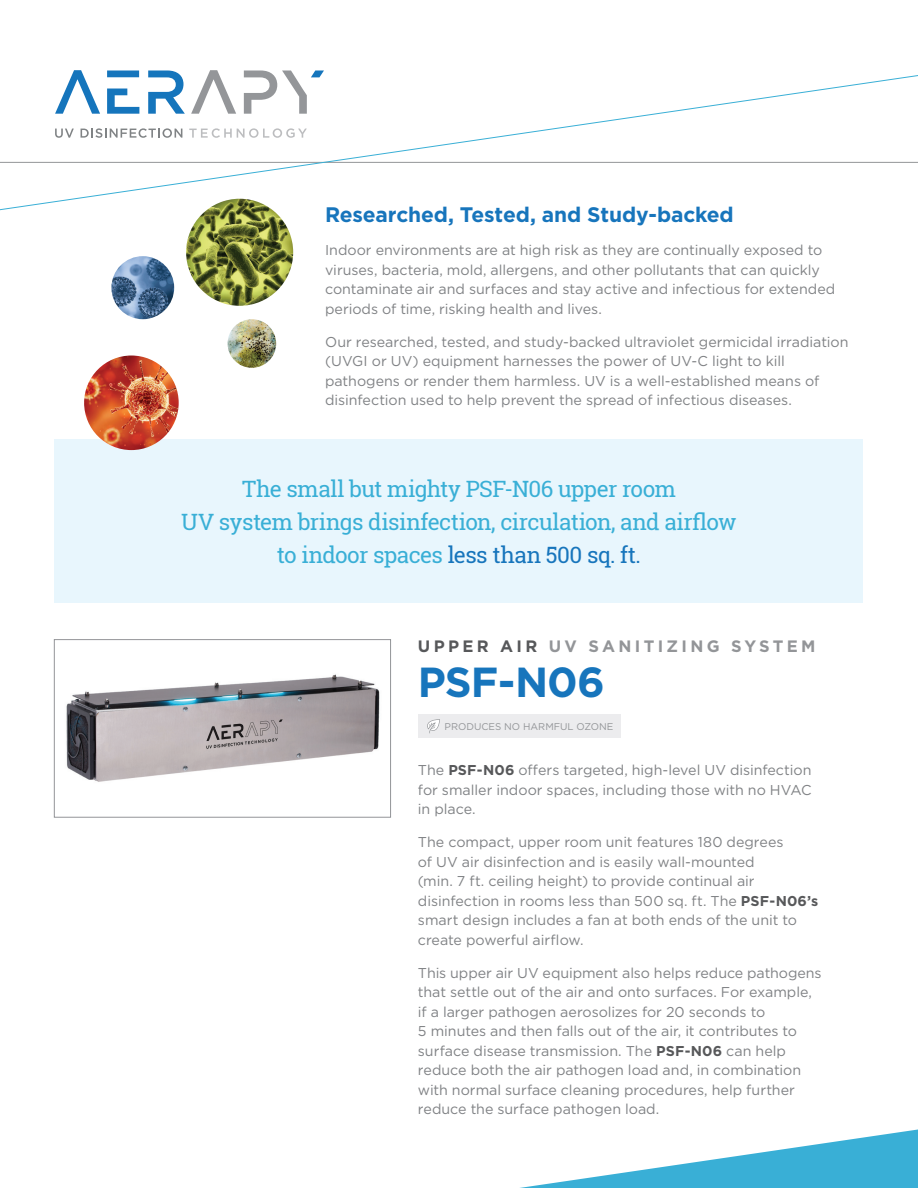
<style>
.page{position:relative;width:918px;height:1188px;background:#fff}
.page>*{position:absolute;margin:0;border:0;box-sizing:border-box;transform-origin:0 0}
.Product_Name{font:700 42px "Gotham";letter-spacing:-.025em;color:#1775bc}
.Body_Copy{font:22.5px/33px "Roboto Slab";letter-spacing:-.025em;color:#39afd6;text-align:center}
.Subheads{font:700 21px "Gotham";letter-spacing:-.01em;color:#1775bc}
.System_Types{font:700 16.5px "Gotham";letter-spacing:.2em;color:#939598}
.Body_Copy-2{font:14.25px/19.5px "Gotham";color:#808285}
.Ozone_Text{font:9.75px "Gotham";color:#939598}
.s1{color:#1775bc}
.s2{color:#57585a}
.s3{font-weight:700;color:#57585a}
</style>
<div class="page">
<div style="left:55px;top:440px;width:808px;height:163px;background:#e8f6fd"></div>
<div style="left:418px;top:714px;width:203px;height:24px;background:#ececee"></div>
<svg style="left:427px;top:719px;width:13px;height:14px"></svg>
<img style="left:66px;top:674px;width:314px;height:108px">
<div style="left:54px;top:639px;width:337px;height:179px;border:1px solid #939598"></div>
<svg style="left:0;top:70px;width:918px;height:143px"></svg>
<svg style="left:520px;top:1130px;width:398px;height:58px"></svg>
<img style="left:186px;top:199px;width:107px;height:107px;border-radius:54px">
<img style="left:84px;top:356px;width:95px;height:94px;border-radius:47px">
<img style="left:228px;top:319px;width:48px;height:49px;border-radius:24px">
<img style="left:111px;top:256px;width:63px;height:63px;border-radius:31px">
<svg style="left:55px;top:129px;width:19px;height:9px"></svg>
<svg style="left:81px;top:128px;width:101px;height:10px"></svg>
<svg style="left:191px;top:70px;width:45px;height:44px"></svg>
<svg style="left:189px;top:128px;width:118px;height:10px"></svg>
<svg style="left:244px;top:70px;width:80px;height:44px"></svg>
<svg style="left:55px;top:70px;width:45px;height:44px"></svg>
<svg style="left:148px;top:70px;width:37px;height:44px"></svg>
<svg style="left:107px;top:70px;width:32px;height:7px"></svg>
<svg style="left:107px;top:89px;width:32px;height:25px"></svg>
<p class="Subheads" style="left:325px;top:201px;width:410px">Researched, Tested, and Study-backed</p>
<p class="Body_Copy-2" style="left:325px;top:240px;width:512px">Indoor environments are at high risk as they are continually exposed to viruses, bacteria, mold, allergens, and other pollutants that can quickly contaminate air and surfaces and stay active and infectious for extended periods of time, risking health and lives.</p>
<p class="Body_Copy-2" style="left:325px;top:332px;width:525px">Our researched, tested, and study-backed ultraviolet germicidal irradiation (UVGI or UV) equipment harnesses the power of UV-C light to kill pathogens or render them harmless. UV is a well-established means of disinfection used to help prevent the spread of infectious diseases.</p>
<p class="Body_Copy" style="left:181px;top:472px;width:557px">The small but mighty PSF-N06 upper room<br>UV system brings disinfection, circulation, and airflow to indoor spaces <span class="s1">less than 500 sq. ft.</span></p>
<p class="System_Types" style="left:418px;top:636px;width:399px"><span class="s2">UPPER AIR</span> UV SANITIZING SYSTEM</p>
<p class="Product_Name" style="left:418px;top:655px;width:188px">PSF-N06</p>
<p class="Ozone_Text" style="left:445px;top:720px;width:170px">PRODUCES NO HARMFUL OZONE</p>
<p class="Body_Copy-2" style="left:418px;top:760px;width:395px;text-align:justify">The <span class="s3">PSF-N06</span> offers targeted, high-level UV disinfection for smaller indoor spaces, including those with no HVAC in place.</p>
<p class="Body_Copy-2" style="left:418px;top:832px;width:402px">The compact, upper room unit features 180 degrees<br>of UV air disinfection and is easily wall-mounted<br>(min. 7 ft. ceiling height) to provide continual air disinfection in rooms less than 500 sq. ft. The <span class="s3">PSF-N06’s </span>smart design includes a fan at both ends of the unit to create powerful airflow.</p>
<p class="Body_Copy-2" style="left:418px;top:963px;width:405px">This upper air UV equipment also helps reduce pathogens that settle out of the air and onto surfaces. For example, if a larger pathogen aerosolizes for 20 seconds to<br>5 minutes and then falls out of the air, it contributes to surface disease transmission. The <span class="s3">PSF-N06</span> can help reduce both the air pathogen load and, in combination with normal surface cleaning procedures, help further reduce the surface pathogen load.</p>
</div>
